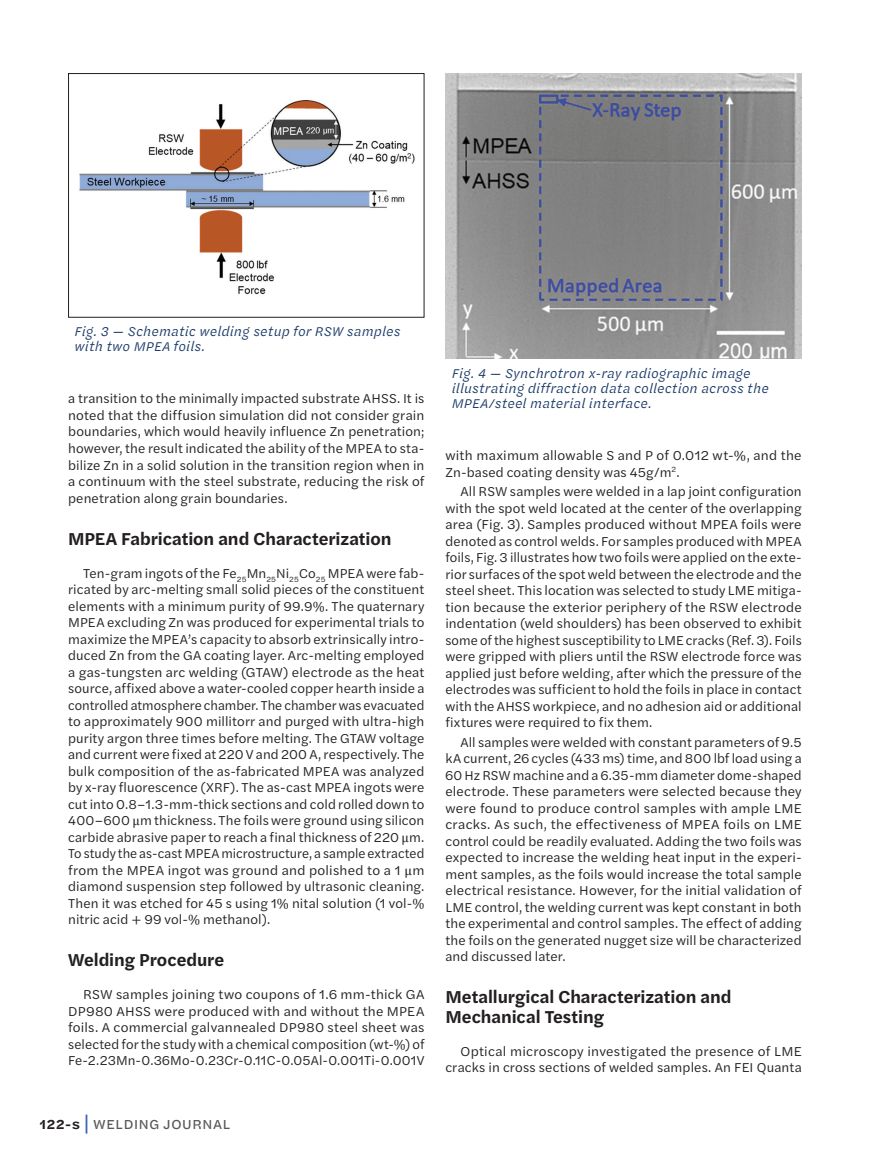
<style>
.page{position:relative;width:870px;height:1174px;background:#fff}
.page>*{position:absolute;margin:0;border:0;box-sizing:border-box;transform-origin:0 0}
.Subhead_12_pt{font:600 18px/19.5px "Halyard Text";letter-spacing:-.005em;color:#231f20}
.Body_-_Justified{font:13.5px/16.5px "Halyard Text";letter-spacing:.01em;color:#231f20;text-align:justify}
.t1{font:13.5px "Halyard Micro";color:#57585a}
.t2{font:italic 13.2px/15px "Halyard Micro";color:#183866;scale:.91 1}
.s1{font-family:"Cambria Math"}
.s2{font-weight:600;color:#231f20}
.s3{font-size:21px;color:#3965b0}
</style>
<div class="page">
<img style="left:79px;top:100px;width:336px;height:195px">
<div style="left:68px;top:73px;width:356px;height:244px;border:1px solid #231f20"></div>
<img style="left:446px;top:73px;width:355px;height:285px">
<p class="t2" style="left:75px;top:323px;width:360px">Fig. 3 — Schematic welding setup for RSW samples with two MPEA foils.</p>
<p class="Body_-_Justified" style="left:68px;top:390px;width:358px">a transition to the minimally impacted substrate AHSS. It is noted that the diffusion simulation did not consider grain boundaries, which would heavily influence Zn penetration; however, the result indicated the ability of the MPEA to sta&shy;bilize Zn in a solid solution in the transition region when in a continuum with the steel substrate, reducing the risk of penetration along grain boundaries.</p>
<p class="Subhead_12_pt" style="left:68px;top:527px;width:325px">MPEA Fabrication and Characterization</p>
<p class="Body_-_Justified" style="left:68px;top:564px;width:358px;text-indent:15px">Ten-gram ingots of the Fe<sub>25</sub>Mn<sub>25</sub>Ni<sub>25</sub>Co<sub>25</sub> MPEA were fab&shy;ricated by arc-melting small solid pieces of the constituent elements with a minimum purity of 99.9<span class="s1">%</span>. The quaternary MPEA excluding Zn was produced for experimental trials to maximize the MPEA’s capacity to absorb extrinsically intro&shy;duced Zn from the GA coating layer. Arc-melting employed a gas-tungsten arc welding (GTAW) electrode as the heat source, affixed above a water-cooled copper hearth inside a controlled atmosphere chamber. The chamber was evacuated to approximately 900 millitorr and purged with ultra-high purity argon three times before melting. The GTAW voltage and current were fixed at 220 V and 200 A, respectively. The bulk composition of the as-fabricated MPEA was analyzed by x-ray fluorescence (XRF). The as-cast MPEA ingots were cut into 0.8–1.3-mm-thick sections and cold rolled down to 400–600 <span class="s1">μ</span>m thickness. The foils were ground using silicon carbide abrasive paper to reach a final thickness of 220 <span class="s1">μ</span>m.<br>To study the as-cast MPEA microstructure, a sample extracted from the MPEA ingot was ground and polished to a 1 <span class="s1">μ</span>m diamond suspension step followed by ultrasonic cleaning.<br>Then it was etched for 45 s using 1<span class="s1">%</span> nital solution (1 vol-<span class="s1">% </span>nitric acid <span class="s1">+</span> 99 vol-<span class="s1">%</span> methanol).</p>
<p class="Subhead_12_pt" style="left:68px;top:949px;width:158px">Welding Procedure</p>
<p class="Body_-_Justified" style="left:68px;top:985px;width:358px;text-indent:15px">RSW samples joining two coupons of 1.6 mm-thick GA DP980 AHSS were produced with and without the MPEA foils. A commercial galvannealed DP980 steel sheet was selected for the study with a chemical composition (wt-<span class="s1">%</span>) of Fe-2.23Mn-0.36Mo-0.23Cr-0.11C-0.05Al-0.001Ti-0.001V</p>
<p class="t1" style="left:40px;top:1113px;width:192px"><span class="s2">122-s</span> <span class="s3">|</span> WELDING JOURNAL</p>
<p class="t2" style="left:452px;top:365px;width:350px">Fig. 4 — Synchrotron x-ray radiographic image illustrating diffraction data collection across the<br>MPEA/steel material interface.</p>
<p class="Body_-_Justified" style="left:445px;top:446px;width:358px">with maximum allowable S and P of 0.012 wt-<span class="s1">%</span>, and the<br>Zn-based coating density was 45g/m<sup>2</sup>.</p>
<p class="Body_-_Justified" style="left:445px;top:482px;width:358px;text-indent:15px">All RSW samples were welded in a lap joint configuration with the spot weld located at the center of the overlapping area (Fig. 3). Samples produced without MPEA foils were denoted as control welds. For samples produced with MPEA foils, Fig. 3 illustrates how two foils were applied on the exte&shy;rior surfaces of the spot weld between the electrode and the steel sheet. This location was selected to study LME mitiga&shy;tion because the exterior periphery of the RSW electrode indentation (weld shoulders) has been observed to exhibit some of the highest susceptibility to LME cracks (Ref. 3). Foils were gripped with pliers until the RSW electrode force was applied just before welding, after which the pressure of the electrodes was sufficient to hold the foils in place in contact with the AHSS workpiece, and no adhesion aid or additional fixtures were required to fix them.</p>
<p class="Body_-_Justified" style="left:445px;top:733px;width:358px;text-indent:15px">All samples were welded with constant parameters of 9.5 kA current, 26 cycles (433 ms) time, and 800 lbf load using a 60 Hz RSW machine and a 6.35-mm diameter dome-shaped electrode. These parameters were selected because they were found to produce control samples with ample LME cracks. As such, the effectiveness of MPEA foils on LME control could be readily evaluated. Adding the two foils was expected to increase the welding heat input in the experi&shy;ment samples, as the foils would increase the total sample electrical resistance. However, for the initial validation of LME control, the welding current was kept constant in both the experimental and control samples. The effect of adding the foils on the generated nugget size will be characterized and discussed later.</p>
<p class="Subhead_12_pt" style="left:445px;top:986px;width:288px">Metallurgical Characterization and<br>Mechanical Testing</p>
<p class="Body_-_Justified" style="left:445px;top:1042px;width:358px;text-align:right">Optical microscopy investigated the presence of LME cracks in cross sections of welded samples. An FEI Quanta</p>
</div>
